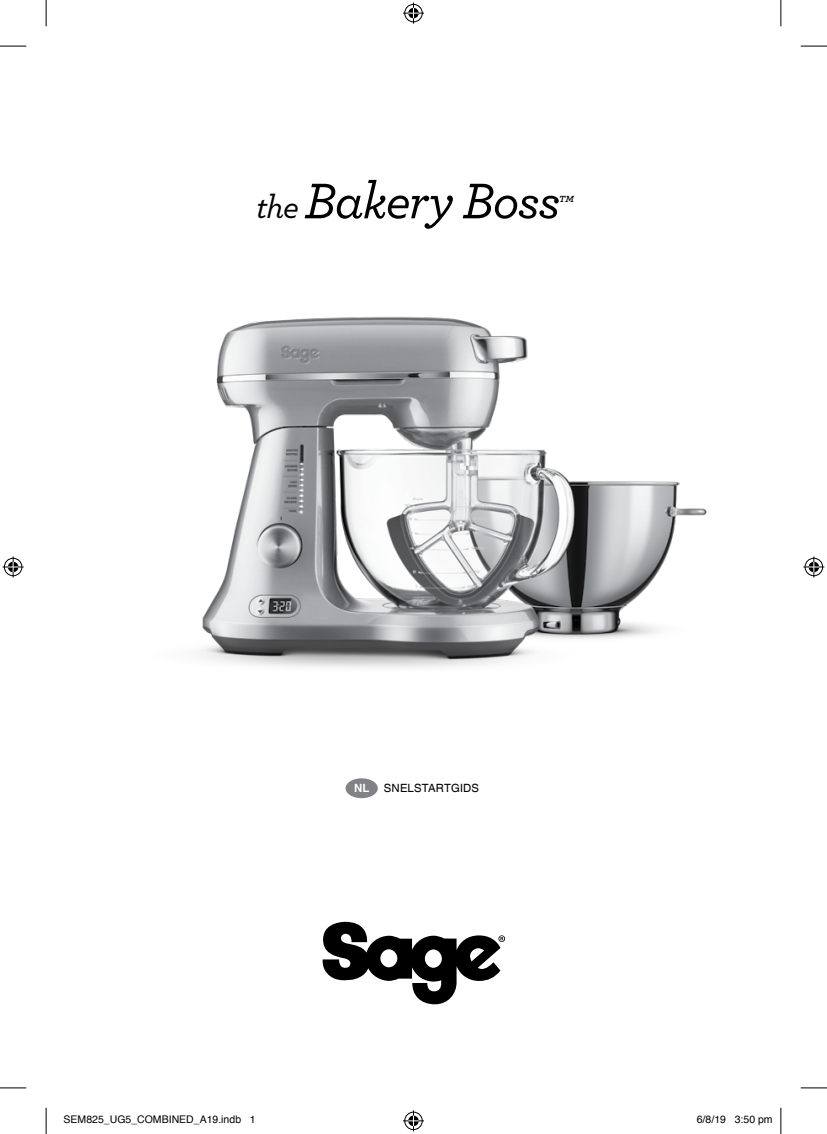
<style>
.page{position:relative;width:827px;height:1134px;background:#fff}
.page>*{position:absolute;margin:0;border:0;box-sizing:border-box;transform-origin:0 0}
.t1{font:52.5px "Archer Medium LF Italic";letter-spacing:-.03em;color:#000}
.t2{font:11.38px "Helvetica World";letter-spacing:.015em;color:#000}
.t3{font:700 11.38px "Helvetica World";color:#fff}
.t4{font:10.5px "Helvetica";color:#000}
.s1{font-size:33.25px}
.s2{font-size:24.5px}
</style>
<div class="page">
<img style="left:199px;top:316px;width:508px;height:352px">
<svg style="left:322px;top:921px;width:184px;height:84px"></svg>
<div style="left:345px;top:778px;width:33px;height:20px;background:#808285;border-radius:50%"></div>
<svg style="left:0;top:46px;width:26px;height:1px"></svg>
<svg style="left:800px;top:46px;width:26px;height:1px"></svg>
<svg style="left:0;top:1088px;width:26px;height:1px"></svg>
<svg style="left:800px;top:1088px;width:26px;height:1px"></svg>
<svg style="left:46px;top:0;width:1px;height:26px"></svg>
<svg style="left:46px;top:1108px;width:1px;height:26px"></svg>
<svg style="left:780px;top:0;width:1px;height:26px"></svg>
<svg style="left:780px;top:1108px;width:1px;height:26px"></svg>
<svg style="left:403px;top:3px;width:21px;height:21px"></svg>
<svg style="left:403px;top:1110px;width:21px;height:21px"></svg>
<svg style="left:3px;top:556px;width:21px;height:21px"></svg>
<svg style="left:803px;top:556px;width:21px;height:21px"></svg>
<h1 class="t1" style="left:256px;top:168px;width:318px"><span class="s1">the</span> Bakery Boss<span class="s2">™</span></h1>
<p class="t3" style="left:354px;top:782px;width:17px">NL</p>
<p class="t2" style="left:384px;top:782px;width:97px">SNELSTARTGIDS</p>
<p class="t4" style="left:64px;top:1112px;width:193px">SEM825_UG5_COMBINED_A19.indb 1</p>
<p class="t4" style="left:696px;top:1112px;width:77px">6/8/19 3:50 pm</p>
</div>
